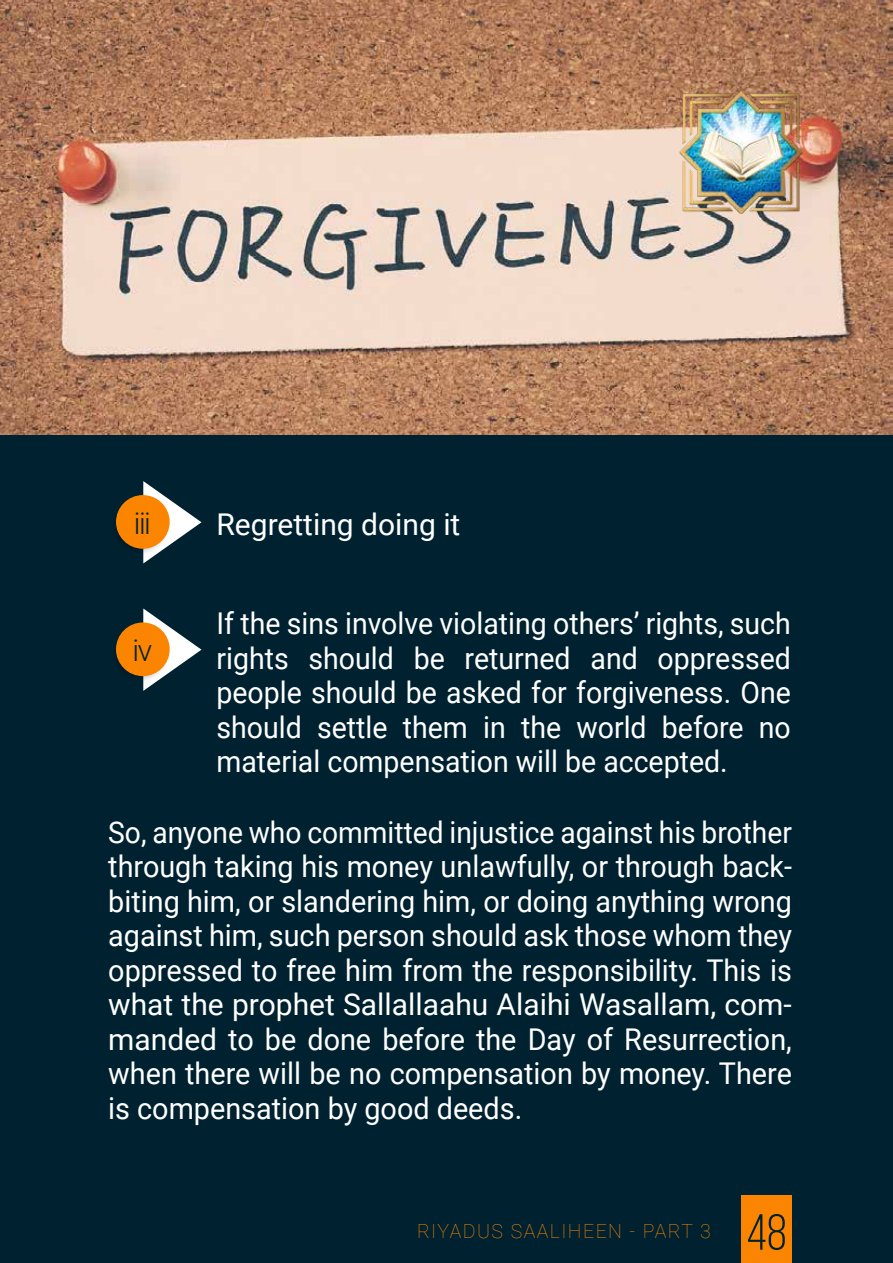
<style>
.page{position:relative;width:893px;height:1263px;background:#fff}
.page>*{position:absolute;margin:0;border:0;box-sizing:border-box;transform-origin:0 0}
.t1{font:50.7px "Bebas Neue";color:#002230}
.t2{font:30px/34.5px "Roboto";color:#fff;text-align:justify;scale:.94 1}
.t3{font:30px/34.5px "Roboto";color:#fff;text-align:justify;scale:.95 1}
.t4{font:30px "Roboto";color:#fff}
.t5{font:300 30px "Roboto";color:#002230}
.t6{font:100 19.5px "Roboto";letter-spacing:.075em;color:#fb8500}
</style>
<div class="page">
<img style="left:0;top:0;width:893px;height:436px">
<div style="left:0;top:436px;width:893px;height:827px;background:#002230"></div>
<img style="left:679px;top:90px;width:124px;height:124px">
<svg style="left:143px;top:481px;width:58px;height:82px"></svg>
<svg style="left:108px;top:495px;width:62px;height:61px"></svg>
<div style="left:116px;top:495px;width:54px;height:54px;background:#fb8500;border-radius:50%"></div>
<svg style="left:143px;top:608px;width:58px;height:83px"></svg>
<svg style="left:108px;top:622px;width:62px;height:62px"></svg>
<div style="left:116px;top:622px;width:54px;height:54px;background:#fb8500;border-radius:50%"></div>
<div style="left:741px;top:1195px;width:51px;height:68px;background:#fb8500"></div>
<p class="t5" style="left:134px;top:502px;width:19px">iii</p>
<p class="t4" style="left:216px;top:503px;width:245px">Regretting doing it</p>
<p class="t5" style="left:133px;top:630px;width:21px">iv</p>
<p class="t3" style="left:216px;top:605px;width:606px">If the sins involve violating others’ rights, such rights should be returned and oppressed people should be asked for forgiveness. One should settle them in the world before no material compensation will be accepted.</p>
<p class="t2" style="left:108px;top:813px;width:729px">So, anyone who committed injustice against his brother through taking his money unlawfully, or through back&shy;biting him, or slandering him, or doing anything wrong against him, such person should ask those whom they oppressed to free him from the responsibility. This is what the prophet Sallallaahu Alaihi Wasallam, com&shy;manded to be done before the Day of Resurrection, when there will be no compensation by money. There is compensation by good deeds.</p>
<p class="t6" style="left:417px;top:1217px;width:295px">RIYADUS SAALIHEEN - PART 3</p>
<h1 class="t1" style="left:746px;top:1205px;width:42px">48</h1>
</div>
